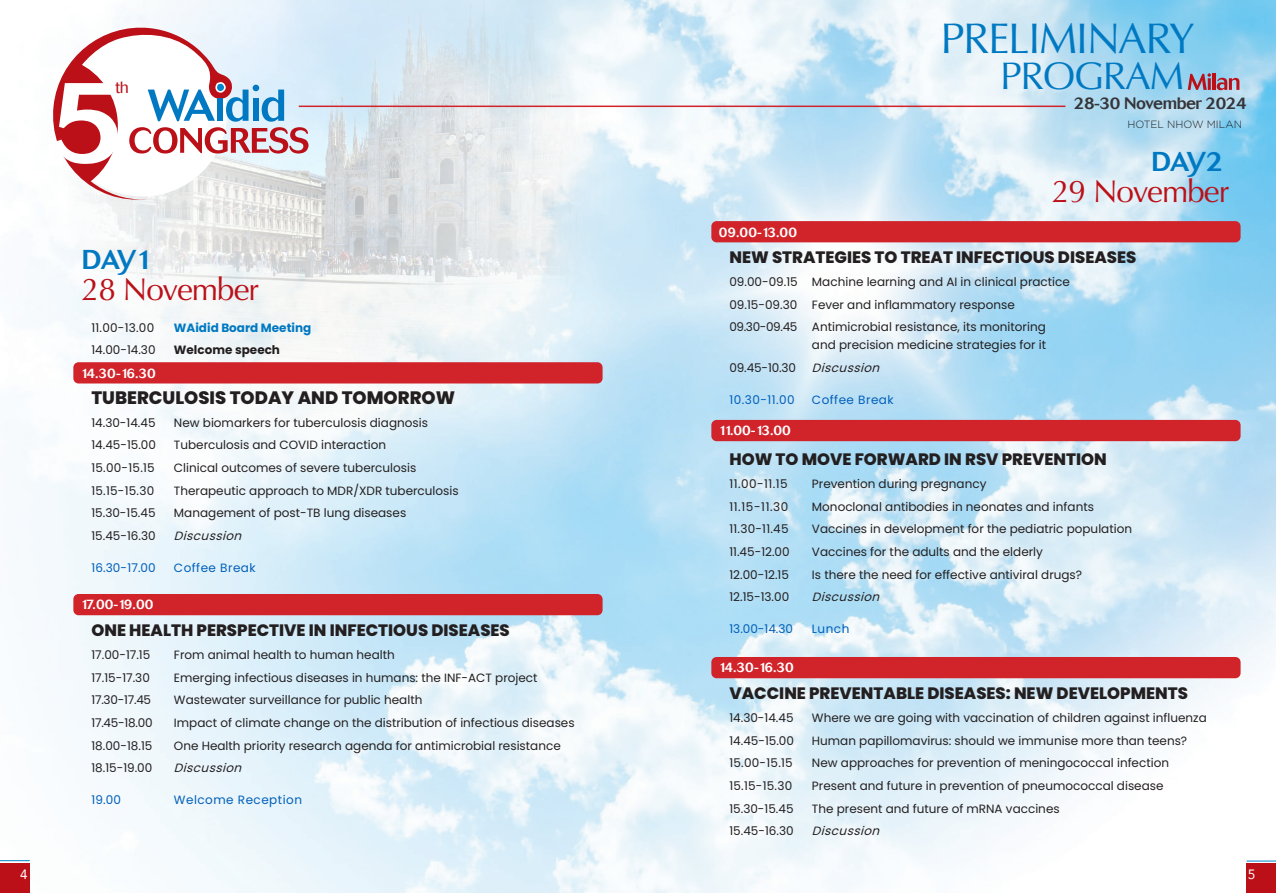
<style>
.page{position:relative;width:1276px;height:893px;background:#fff}
.page>*{position:absolute;margin:0;border:0;box-sizing:border-box;transform-origin:0 0}
.t1{font:500 115.05px "Cosmos";color:#fff}
.t2{font:43.05px "Optima";letter-spacing:-.03em;color:#0079c2}
.t3{font:38.55px "Optima";letter-spacing:-.03em;color:#0079c2}
.t4{font:31.5px "Optima";letter-spacing:-.03em;color:#bb1018}
.t5{font:500 27.15px "Cosmos";letter-spacing:-.04em;color:#0079c2}
.t6{font:800 18px "Poppins";color:#231f20}
.t7{font:800 16.5px "Poppins";color:#231f20}
.t8{font:500 16.5px "Cosmos";letter-spacing:-.03em;color:#363539}
.t9{font:300 16.2px "Cosmos";color:#bb1018}
.t10{font:500 13.5px "Cosmos";color:#fff}
.t11{font:13.5px "Avenir";color:#fff}
.t12{font:12px/18px "Poppins";color:#231f20;text-align:right}
.t13{font:12px "Poppins";letter-spacing:.04em;color:#005fb9}
.t14{font:italic 12px "Poppins";color:#231f20}
.t15{font:700 12px "Poppins";color:#0079c2}
.t16{font:700 12px "Poppins";color:#231f20}
.t17{font:300 10.5px "Gotham";color:#231f20}
</style>
<div class="page">
<img style="left:0;top:0;width:1276px;height:893px">
<img style="left:0;top:0;width:690px;height:422px">
<div style="left:1246px;top:864px;width:30px;height:29px;background:#bb1018"></div>
<hr style="left:1246px;top:861px;width:30px;height:1px;background:#0084ca">
<div style="left:0;top:863px;width:30px;height:30px;background:#bb1018"></div>
<hr style="left:0;top:860px;width:30px;height:1px;background:#0084ca">
<hr style="left:299px;top:106px;width:766px;height:1px;background:#d1232a">
<svg style="left:1187px;top:73px;width:52px;height:17px"></svg>
<svg style="left:48px;top:23px;width:260px;height:183px"></svg>
<div style="left:73px;top:362px;width:529px;height:21px;background:#d1232a;border-radius:5px"></div>
<div style="left:711px;top:221px;width:529px;height:21px;background:#d1232a;border-radius:5px"></div>
<div style="left:711px;top:420px;width:529px;height:21px;background:#d1232a;border-radius:5px"></div>
<div style="left:73px;top:594px;width:529px;height:21px;background:#d1232a;border-radius:5px"></div>
<div style="left:711px;top:657px;width:529px;height:21px;background:#d1232a;border-radius:5px"></div>
<p class="t9" style="left:115px;top:78px;width:15px">th</p>
<p class="t1" style="left:51px;top:56px;width:76px">5</p>
<p class="t5" style="left:82px;top:243px;width:73px">DAY1</p>
<p class="t4" style="left:82px;top:271px;width:179px">28 November</p>
<p class="t12" style="left:91px;top:318px;width:64px">11.00-13.00</p>
<p class="t15" style="left:174px;top:320px;width:139px">WAidid Board Meeting</p>
<p class="t12" style="left:91px;top:341px;width:66px">14.00-14.30</p>
<p class="t16" style="left:174px;top:343px;width:108px">Welcome speech</p>
<p class="t6" style="left:91px;top:387px;width:365px">TUBERCULOSIS TODAY AND TOMORROW</p>
<p class="t12" style="left:91px;top:413px;width:66px">14.30-14.45</p>
<p class="t12" style="left:174px;top:413px;width:255px">New biomarkers for tuberculosis diagnosis</p>
<p class="t12" style="left:91px;top:436px;width:66px">14.45-15.00</p>
<p class="t12" style="left:174px;top:436px;width:214px">Tuberculosis and COVID interaction</p>
<p class="t12" style="left:91px;top:459px;width:65px">15.00-15.15</p>
<p class="t12" style="left:174px;top:459px;width:244px">Clinical outcomes of severe tuberculosis</p>
<p class="t12" style="left:91px;top:481px;width:64px">15.15-15.30</p>
<p class="t12" style="left:174px;top:481px;width:286px">Therapeutic approach to MDR/XDR tuberculosis</p>
<p class="t12" style="left:91px;top:504px;width:66px">15.30-15.45</p>
<p class="t12" style="left:174px;top:504px;width:234px">Management of post-TB lung diseases</p>
<p class="t12" style="left:91px;top:527px;width:66px">15.45-16.30</p>
<p class="t14" style="left:174px;top:529px;width:74px">Discussion</p>
<p class="t13" style="left:91px;top:560px;width:66px">16.30-17.00</p>
<p class="t13" style="left:174px;top:560px;width:83px">Coffee Break</p>
<p class="t10" style="left:81px;top:365px;width:77px">14.30-16.30</p>
<p class="t10" style="left:81px;top:597px;width:74px">17.00-19.00</p>
<p class="t7" style="left:91px;top:621px;width:420px">ONE HEALTH PERSPECTIVE IN INFECTIOUS DISEASES</p>
<p class="t12" style="left:91px;top:646px;width:60px">17.00-17.15</p>
<p class="t12" style="left:174px;top:646px;width:222px">From animal health to human health</p>
<p class="t12" style="left:91px;top:669px;width:60px">17.15-17.30</p>
<p class="t12" style="left:174px;top:669px;width:365px">Emerging infectious diseases in humans: the INF-ACT project</p>
<p class="t12" style="left:91px;top:691px;width:61px">17.30-17.45</p>
<p class="t12" style="left:174px;top:691px;width:250px">Wastewater surveillance for public health</p>
<p class="t12" style="left:91px;top:714px;width:63px">17.45-18.00</p>
<p class="t12" style="left:174px;top:714px;width:402px">Impact of climate change on the distribution of infectious diseases</p>
<p class="t12" style="left:91px;top:737px;width:62px">18.00-18.15</p>
<p class="t12" style="left:174px;top:737px;width:388px">One Health priority research agenda for antimicrobial resistance</p>
<p class="t12" style="left:91px;top:759px;width:62px">18.15-19.00</p>
<p class="t14" style="left:174px;top:761px;width:74px">Discussion</p>
<p class="t13" style="left:91px;top:793px;width:31px">19.00</p>
<p class="t13" style="left:174px;top:793px;width:130px">Welcome Reception</p>
<p class="t2" style="left:940px;top:13px;width:256px">PRELIMINARY</p>
<p class="t3" style="left:1000px;top:54px;width:185px">PROGRAM</p>
<p class="t8" style="left:1074px;top:94px;width:174px">28-30 November 2024</p>
<p class="t17" style="left:1127px;top:117px;width:116px">HOTEL NHOW MILAN</p>
<p class="t10" style="left:719px;top:224px;width:80px">09.00-13.00</p>
<p class="t5" style="left:1151px;top:146px;width:73px">DAY2</p>
<p class="t4" style="left:1052px;top:173px;width:179px">29 November</p>
<p class="t7" style="left:729px;top:248px;width:408px">NEW STRATEGIES TO TREAT INFECTIOUS DISEASES</p>
<p class="t12" style="left:729px;top:273px;width:342px">09.00-09.15 Machine learning and AI in clinical practice</p>
<p class="t12" style="left:729px;top:295px;width:287px">09.15-09.30 Fever and inflammatory response</p>
<p class="t12" style="left:729px;top:318px;width:318px">09.30-09.45 Antimicrobial resistance, its monitoring and precision medicine strategies for it</p>
<p class="t12" style="left:729px;top:359px;width:68px">09.45-10.30</p>
<p class="t14" style="left:812px;top:361px;width:74px">Discussion</p>
<p class="t13" style="left:729px;top:392px;width:67px">10.30-11.00</p>
<p class="t13" style="left:812px;top:392px;width:83px">Coffee Break</p>
<p class="t10" style="left:719px;top:423px;width:74px">11.00-13.00</p>
<p class="t7" style="left:729px;top:450px;width:379px">HOW TO MOVE FORWARD IN RSV PREVENTION</p>
<p class="t12" style="left:729px;top:475px;width:60px">11.00-11.15</p>
<p class="t12" style="left:812px;top:475px;width:176px">Prevention during pregnancy</p>
<p class="t12" style="left:729px;top:497px;width:60px">11.15-11.30</p>
<p class="t12" style="left:812px;top:497px;width:283px">Monoclonal antibodies in neonates and infants</p>
<p class="t12" style="left:729px;top:520px;width:61px">11.30-11.45</p>
<p class="t12" style="left:812px;top:520px;width:322px">Vaccines in development for the pediatric population</p>
<p class="t12" style="left:729px;top:543px;width:62px">11.45-12.00</p>
<p class="t12" style="left:812px;top:543px;width:232px">Vaccines for the adults and the elderly</p>
<p class="t12" style="left:729px;top:565px;width:61px">12.00-12.15</p>
<p class="t12" style="left:812px;top:565px;width:272px">Is there the need for effective antiviral drugs?</p>
<p class="t12" style="left:729px;top:588px;width:61px">12.15-13.00</p>
<p class="t14" style="left:812px;top:590px;width:74px">Discussion</p>
<p class="t13" style="left:729px;top:622px;width:65px">13.00-14.30</p>
<p class="t13" style="left:812px;top:622px;width:39px">Lunch</p>
<p class="t10" style="left:719px;top:660px;width:77px">14.30-16.30</p>
<p class="t7" style="left:729px;top:684px;width:460px">VACCINE PREVENTABLE DISEASES: NEW DEVELOPMENTS</p>
<p class="t12" style="left:729px;top:709px;width:66px">14.30-14.45</p>
<p class="t12" style="left:812px;top:709px;width:396px">Where we are going with vaccination of children against influenza</p>
<p class="t12" style="left:729px;top:731px;width:66px">14.45-15.00</p>
<p class="t12" style="left:812px;top:731px;width:377px">Human papillomavirus: should we immunise more than teens?</p>
<p class="t12" style="left:729px;top:754px;width:65px">15.00-15.15</p>
<p class="t12" style="left:812px;top:754px;width:358px">New approaches for prevention of meningococcal infection</p>
<p class="t12" style="left:729px;top:777px;width:64px">15.15-15.30</p>
<p class="t12" style="left:812px;top:777px;width:353px">Present and future in prevention of pneumococcal disease</p>
<p class="t12" style="left:729px;top:799px;width:66px">15.30-15.45</p>
<p class="t12" style="left:812px;top:799px;width:249px">The present and future of mRNA vaccines</p>
<p class="t12" style="left:729px;top:822px;width:66px">15.45-16.30</p>
<p class="t14" style="left:812px;top:824px;width:74px">Discussion</p>
<p class="t11" style="left:20px;top:863px;width:9px">4</p>
<p class="t11" style="left:1248px;top:864px;width:9px">5</p>
</div>
